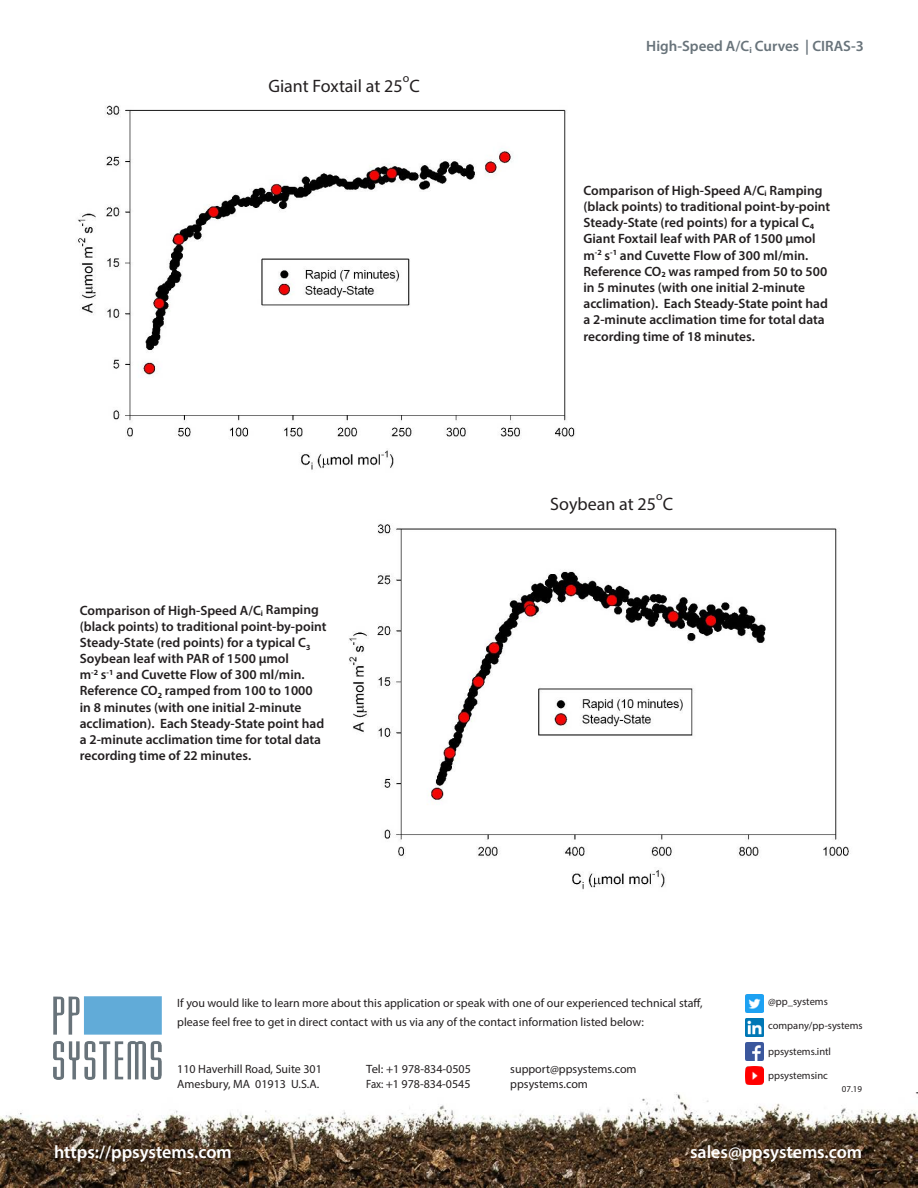
<style>
.page{position:relative;width:918px;height:1188px;background:#fff}
.page>*{position:absolute;margin:0;border:0;box-sizing:border-box;transform-origin:0 0}
.t1{font:600 18px "Myriad Pro";color:#fff}
.t2{font:18px "Myriad Pro";color:#231f20}
.t3{font:600 15px "Myriad Pro";color:#68737a}
.t4{font:600 13.5px/16.2px "Myriad Pro";color:#231f20}
.t5{font:12px/19.5px "Myriad Pro";color:#231f20}
.t6{font:12px "Myriad Pro";color:#231f20;scale:1.05 1}
.t7{font:12px "Myriad Pro";color:#231f20;scale:.9 1}
.t8{font:10.5px "Myriad Pro";color:#231f20}
.t9{font:9px "Myriad Pro";color:#231f20}
</style>
<div class="page">
<img style="left:0;top:1092px;width:918px;height:96px">
<img style="left:78px;top:105px;width:497px;height:365px">
<img style="left:349px;top:524px;width:502px;height:366px">
<img style="left:54px;top:996px;width:107px;height:84px">
<img style="left:746px;top:994px;width:18px;height:18px">
<img style="left:746px;top:1042px;width:18px;height:18px">
<img style="left:746px;top:1018px;width:18px;height:18px">
<img style="left:746px;top:1066px;width:18px;height:18px">
<p class="t5" style="left:403px;top:68px;width:8px">o</p>
<p class="t2" style="left:268px;top:75px;width:153px">Giant Foxtail at 25 C</p>
<p class="t4" style="left:80px;top:602px;width:241px">Comparison of High-Speed A/C<sub>i</sub> Ramping</p>
<p class="t4" style="left:80px;top:618px;width:248px">(black points) to traditional point-by-point<br>Steady-State (red points) for a typical C<sub>3</sub></p>
<p class="t4" style="left:80px;top:650px;width:246px">Soybean leaf with PAR of 1500 µmol<br>m<sup>-2</sup> s<sup>-1</sup> and Cuvette Flow of 300 ml/min.<br>Reference CO<sub>2</sub> ramped from 100 to 1000 in 8 minutes (with one initial 2-minute acclimation). Each Steady-State point had a 2-minute acclimation time for total data recording time of 22 minutes.</p>
<p class="t3" style="left:646px;top:37px;width:219px">High-Speed A/C<sub>i</sub> Curves | CIRAS-3</p>
<p class="t4" style="left:584px;top:182px;width:241px">Comparison of High-Speed A/C<sub>i</sub> Ramping</p>
<p class="t4" style="left:583px;top:198px;width:248px">(black points) to traditional point-by-point Steady-State (red points) for a typical C<sub>4<br></sub>Giant Foxtail leaf with PAR of 1500 µmol m<sup>-2</sup> s<sup>-1</sup> and Cuvette Flow of 300 ml/min.<br>Reference CO<sub>2</sub> was ramped from 50 to 500 in 5 minutes (with one initial 2-minute acclimation). Each Steady-State point had a 2-minute acclimation time for total data recording time of 18 minutes.</p>
<p class="t5" style="left:656px;top:486px;width:8px">o</p>
<p class="t2" style="left:550px;top:493px;width:124px">Soybean at 25 C</p>
<p class="t5" style="left:177px;top:993px;width:527px">If you would like to learn more about this application or speak with one of our experienced technical staff, please feel free to get in direct contact with us via any of the contact information listed below:</p>
<p class="t8" style="left:768px;top:995px;width:61px">@pp_systems</p>
<p class="t8" style="left:768px;top:1019px;width:96px">company/pp-systems</p>
<p class="t8" style="left:768px;top:1045px;width:64px">ppsystems.intl</p>
<p class="t8" style="left:768px;top:1069px;width:61px">ppsystemsinc</p>
<p class="t5" style="left:177px;top:1059px;width:146px">110 Haverhill Road, Suite 301</p>
<p class="t6" style="left:366px;top:1061px;width:101px">Tel: +1 978-834-0505</p>
<p class="t5" style="left:510px;top:1059px;width:128px">support@ppsystems.com</p>
<p class="t5" style="left:177px;top:1074px;width:143px">Amesbury, MA 01913 U.S.A.</p>
<p class="t7" style="left:366px;top:1076px;width:117px">Fax: +1 978-834-0545</p>
<p class="t5" style="left:510px;top:1074px;width:79px">ppsystems.com</p>
<p class="t9" style="left:842px;top:1084px;width:22px">07.19</p>
<h1 class="t1" style="left:54px;top:1141px;width:179px">https://ppsystems.com</h1>
<h1 class="t1" style="left:690px;top:1141px;width:174px">sales@ppsystems.com</h1>
</div>
